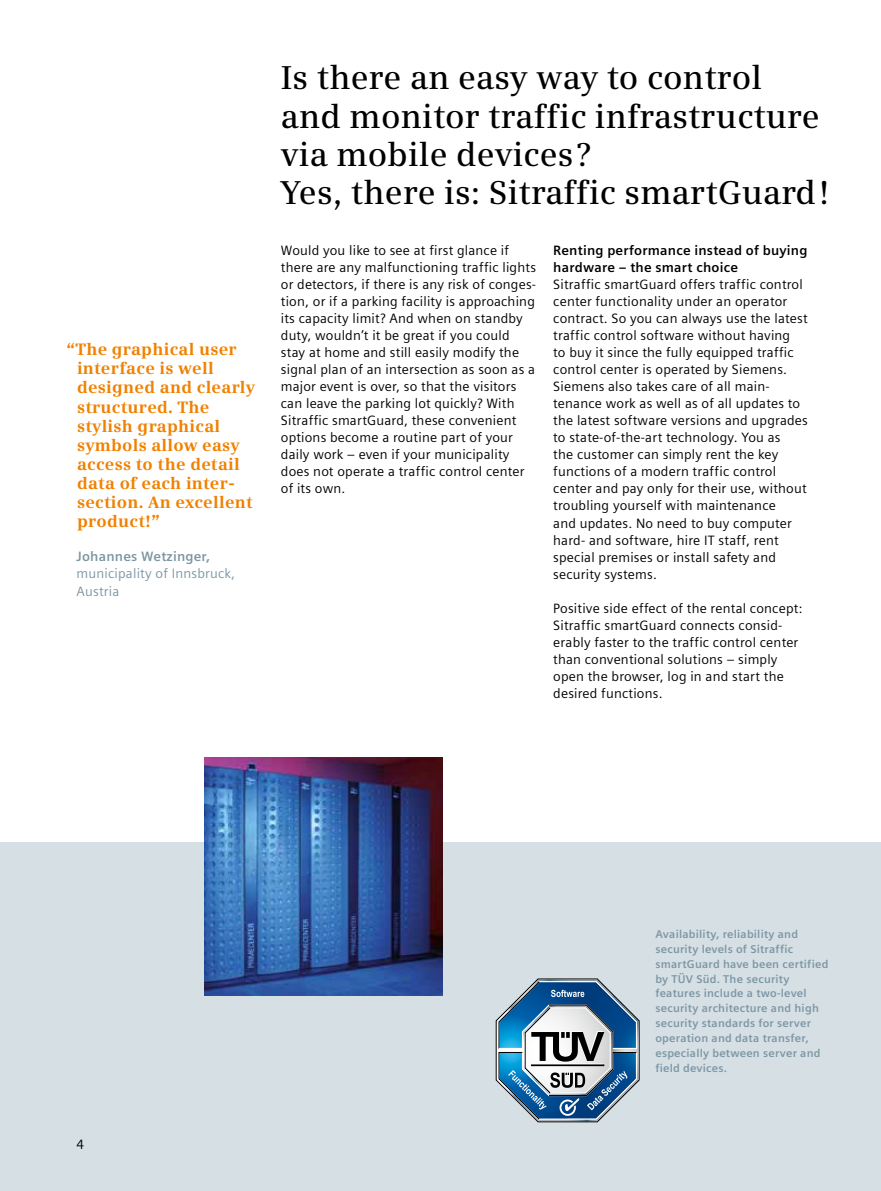
<style>
.page{position:relative;width:881px;height:1191px;background:#fff}
.page>*{position:absolute;margin:0;border:0;box-sizing:border-box;transform-origin:0 0}
.t1{font:600 33px/38.2px "Siemens Serif";letter-spacing:.005em;color:#000}
.t2{font:700 16.5px/19.2px "Siemens Serif";letter-spacing:.015em;color:#f08100}
.t3{font:13.5px/17px "Siemens Sans";letter-spacing:.015em;color:#000}
.t4{font:700 13.5px/17px "Siemens Sans";letter-spacing:.015em;color:#000}
.t5{font:13.5px/17px "Siemens Sans";letter-spacing:.015em;color:#7c96a4}
.t6{font:700 13.5px "Siemens Sans";letter-spacing:.015em;color:#7c96a4}
.t7{font:700 11.25px/14.9px "Siemens Sans";letter-spacing:.02em;color:#7c96a4}
</style>
<div class="page">
<div style="left:0;top:842px;width:880px;height:349px;background:#d5dfe4"></div>
<img style="left:204px;top:757px;width:238px;height:238px">
<svg style="left:495px;top:978px;width:144px;height:144px"></svg>
<p class="t2" style="left:77px;top:340px;width:179px;text-indent:-11px">“The graphical user interface is well designed and clearly structured. The stylish graphical symbols allow easy access to the detail data of each inter&shy;section. An excellent product!”</p>
<p class="t6" style="left:77px;top:549px;width:135px">Johannes Wetzinger,</p>
<p class="t5" style="left:77px;top:565px;width:160px">municipality of Innsbruck,<br>Austria</p>
<h1 class="t1" style="left:281px;top:59px;width:550px">Is there an easy way to control and monitor traffic infrastructure via mobile devices?<br>Yes, there is: Sitraffic smartGuard!</h1>
<p class="t3" style="left:281px;top:242px;width:257px">Would you like to see at first glance if there are any malfunctioning traffic lights or detectors, if there is any risk of conges&shy;tion, or if a parking facility is approaching its capacity limit? And when on standby duty, wouldn’t it be great if you could stay at home and still easily modify the signal plan of an intersection as soon as a major event is over, so that the visitors can leave the parking lot quickly? With Sitraffic smartGuard, these convenient options become a routine part of your daily work – even if your municipality does not operate a traffic control center of its own.</p>
<p class="t4" style="left:553px;top:242px;width:256px">Renting performance instead of buying hardware – the smart choice</p>
<p class="t3" style="left:553px;top:276px;width:256px">Sitraffic smartGuard offers traffic control center functionality under an operator contract. So you can always use the latest traffic control software without having<br>to buy it since the fully equipped traffic control center is operated by Siemens.<br>Siemens also takes care of all main&shy;tenance work as well as of all updates to the latest software versions and upgrades to state-of-the-art technology. You as<br>the customer can simply rent the key functions of a modern traffic control center and pay only for their use, without troubling yourself with maintenance<br>and updates. No need to buy computer hard- and software, hire IT staff, rent special premises or install safety and security systems.</p>
<p class="t3" style="left:553px;top:599px;width:250px">Positive side effect of the rental concept:<br>Sitraffic smartGuard connects consid&shy;erably faster to the traffic control center than conventional solutions – simply open the browser, log in and start the desired functions.</p>
<p class="t3" style="left:77px;top:1136px;width:9px">4</p>
<p class="t7" style="left:655px;top:926px;width:174px">Availability, reliability and security levels of Sitraffic smartGuard have been certified by TÜV Süd. The security features include a two-level security architecture and high security standards for server operation and data transfer, especially between server and field devices.</p>
</div>
